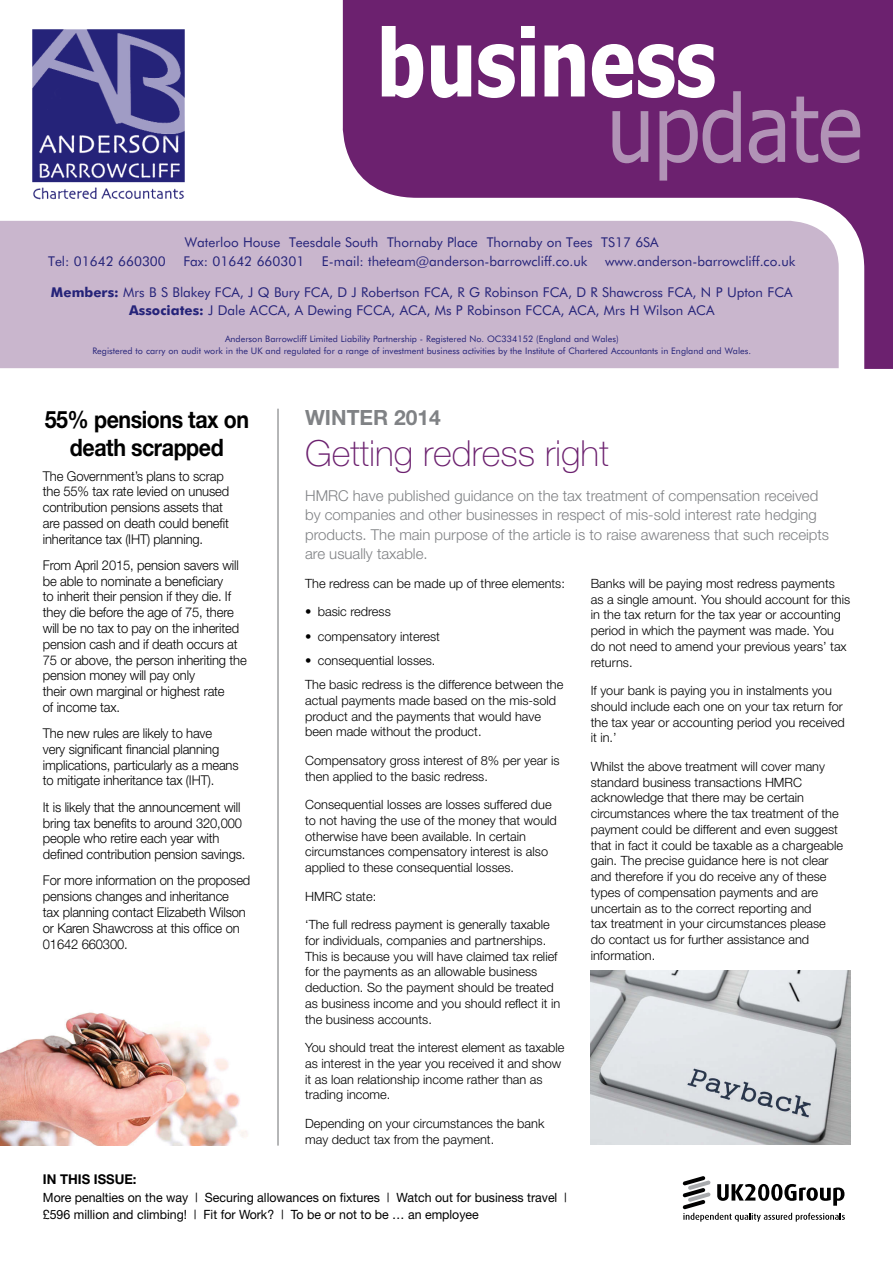
<style>
.page{position:relative;width:893px;height:1263px;background:#fff}
.page>*{position:absolute;margin:0;border:0;box-sizing:border-box;transform-origin:0 0}
.t1{font:93px "Tahoma";color:#b193b6;scale:.9 1}
.t2{font:100 36px "Helvetica Neue";color:#6c216f}
.t3{font:700 24px/28.5px "Helvetica Neue";letter-spacing:-.02em;color:#000;text-align:center;scale:.89 1}
.t4{font:700 21px "Helvetica Neue";color:#808285}
.t5{font:300 15px/19.5px "Helvetica Neue";color:#808285}
.t6{font:300 13.5px/15.8px "Helvetica Neue";letter-spacing:-.01em;color:#000;scale:.96 1}
.t7{font:13.5px/18px "Futura BT";color:#252379;text-align:center}
.t8{font:700 13.5px "Helvetica Neue";color:#000}
.t9{font:300 12.75px/15.8px "Helvetica Neue";color:#000}
.t10{font:12.75px/17.2px "Helvetica Neue";color:#000}
.t11{font:9px/12px "Futura BT";color:#252379;text-align:center}
.s1{font-weight:700}
</style>
<div class="page">
<svg style="left:341px;top:0;width:552px;height:369px;fill:#6c216f"></svg>
<svg style="left:382px;top:26px;width:333px;height:72px"></svg>
<div style="left:0;top:221px;width:839px;height:147px;background:#c9b6cd"></div>
<img style="left:33px;top:187px;width:152px;height:13px">
<img style="left:32px;top:29px;width:153px;height:153px">
<hr style="left:278px;top:409px;width:1px;height:736px;background:#6d6f71">
<img style="left:0;top:1012px;width:248px;height:133px">
<img style="left:590px;top:970px;width:261px;height:174px">
<svg style="left:683px;top:1176px;width:162px;height:46px"></svg>
<p class="t1" style="left:607px;top:66px;width:285px">update</p>
<p class="t7" style="left:185px;top:233px;width:475px">Waterloo House Teesdale South Thornaby Place Thornaby on Tees TS17 6SA</p>
<p class="t7" style="left:48px;top:252px;width:119px">Tel: 01642 660300</p>
<p class="t7" style="left:183px;top:252px;width:123px">Fax: 01642 660301</p>
<p class="t7" style="left:322px;top:252px;width:267px">E-mail: theteam@anderson-barrowcliff.co.uk</p>
<p class="t7" style="left:605px;top:252px;width:192px">www.anderson-barrowcliff.co.uk</p>
<p class="t7" style="left:51px;top:283px;width:743px"><span class="s1">Members:</span> Mrs B S Blakey FCA, J Q Bury FCA, D J Robertson FCA, R G Robinson FCA, D R Shawcross FCA, N P Upton FCA<br><span class="s1">Associates:</span> J Dale ACCA, A Dewing FCCA, ACA, Ms P Robinson FCCA, ACA, Mrs H Wilson ACA</p>
<p class="t11" style="left:92px;top:333px;width:660px">Anderson Barrowcliff Limited Liability Partnership - Registered No. OC334152 (England and Wales)<br>Registered to carry on audit work in the UK and regulated for a range of investment business activities by the Institute of Chartered Accountants in England and Wales.</p>
<p class="t3" style="left:45px;top:404px;width:231px">55% pensions tax on death scrapped</p>
<p class="t6" style="left:43px;top:468px;width:195px">The Government’s plans to scrap the 55% tax rate levied on unused contribution pensions assets that are passed on death could benefit inheritance tax (IHT) planning.</p>
<p class="t6" style="left:43px;top:557px;width:214px">From April 2015, pension savers will be able to nominate a beneficiary<br>to inherit their pension if they die. If they die before the age of 75, there will be no tax to pay on the inherited pension cash and if death occurs at<br>75 or above, the person inheriting the pension money will pay only<br>their own marginal or highest rate<br>of income tax.</p>
<p class="t6" style="left:43px;top:725px;width:205px">The new rules are likely to have<br>very significant financial planning implications, particularly as a means to mitigate inheritance tax (IHT).</p>
<p class="t6" style="left:43px;top:799px;width:213px">It is likely that the announcement will bring tax benefits to around 320,000 people who retire each year with defined contribution pension savings.</p>
<p class="t6" style="left:43px;top:872px;width:218px">For more information on the proposed pensions changes and inheritance<br>tax planning contact Elizabeth Wilson or Karen Shawcross at this office on<br>01642 660300.</p>
<p class="t4" style="left:305px;top:404px;width:137px">WINTER 2014</p>
<p class="t2" style="left:305px;top:434px;width:305px">Getting redress right</p>
<p class="t5" style="left:305px;top:485px;width:526px">HMRC have published guidance on the tax treatment of compensation received by companies and other businesses in respect of mis-sold interest rate hedging products. The main purpose of the article is to raise awareness that such receipts are usually taxable.</p>
<p class="t9" style="left:305px;top:575px;width:261px">The redress can be made up of three elements:</p>
<p class="t9" style="left:305px;top:604px;width:87px">• basic redress</p>
<p class="t9" style="left:305px;top:628px;width:136px">• compensatory interest</p>
<p class="t9" style="left:305px;top:652px;width:132px">• consequential losses.</p>
<p class="t9" style="left:305px;top:676px;width:260px">The basic redress is the difference between the actual payments made based on the mis-sold product and the payments that would have been made without the product.</p>
<p class="t9" style="left:305px;top:752px;width:256px">Compensatory gross interest of 8% per year is then applied to the basic redress.</p>
<p class="t9" style="left:305px;top:796px;width:253px">Consequential losses are losses suffered due to not having the use of the money that would otherwise have been available. In certain circumstances compensatory interest is also applied to these consequential losses.</p>
<p class="t9" style="left:305px;top:888px;width:73px">HMRC state:</p>
<p class="t9" style="left:305px;top:916px;width:257px">‘The full redress payment is generally taxable for individuals, companies and partnerships.<br>This is because you will have claimed tax relief for the payments as an allowable business deduction. So the payment should be treated as business income and you should reflect it in the business accounts.</p>
<p class="t9" style="left:305px;top:1039px;width:261px">You should treat the interest element as taxable as interest in the year you received it and show it as loan relationship income rather than as trading income.</p>
<p class="t9" style="left:305px;top:1115px;width:241px">Depending on your circumstances the bank may deduct tax from the payment.</p>
<p class="t9" style="left:591px;top:575px;width:261px">Banks will be paying most redress payments as a single amount. You should account for this in the tax return for the tax year or accounting period in which the payment was made. You do not need to amend your previous years’ tax returns.</p>
<p class="t9" style="left:591px;top:682px;width:255px">If your bank is paying you in instalments you should include each one on your tax return for the tax year or accounting period you received it in.’</p>
<p class="t9" style="left:591px;top:758px;width:254px">Whilst the above treatment will cover many standard business transactions HMRC acknowledge that there may be certain circumstances where the tax treatment of the payment could be different and even suggest that in fact it could be taxable as a chargeable gain. The precise guidance here is not clear and therefore if you do receive any of these types of compensation payments and are uncertain as to the correct reporting and<br>tax treatment in your circumstances please do contact us for further assistance and information.</p>
<p class="t8" style="left:43px;top:1171px;width:95px">IN THIS ISSUE:</p>
<p class="t10" style="left:43px;top:1188px;width:526px">More penalties on the way | Securing allowances on fixtures | Watch out for business travel | £596 million and climbing! | Fit for Work? | To be or not to be … an employee</p>
</div>
